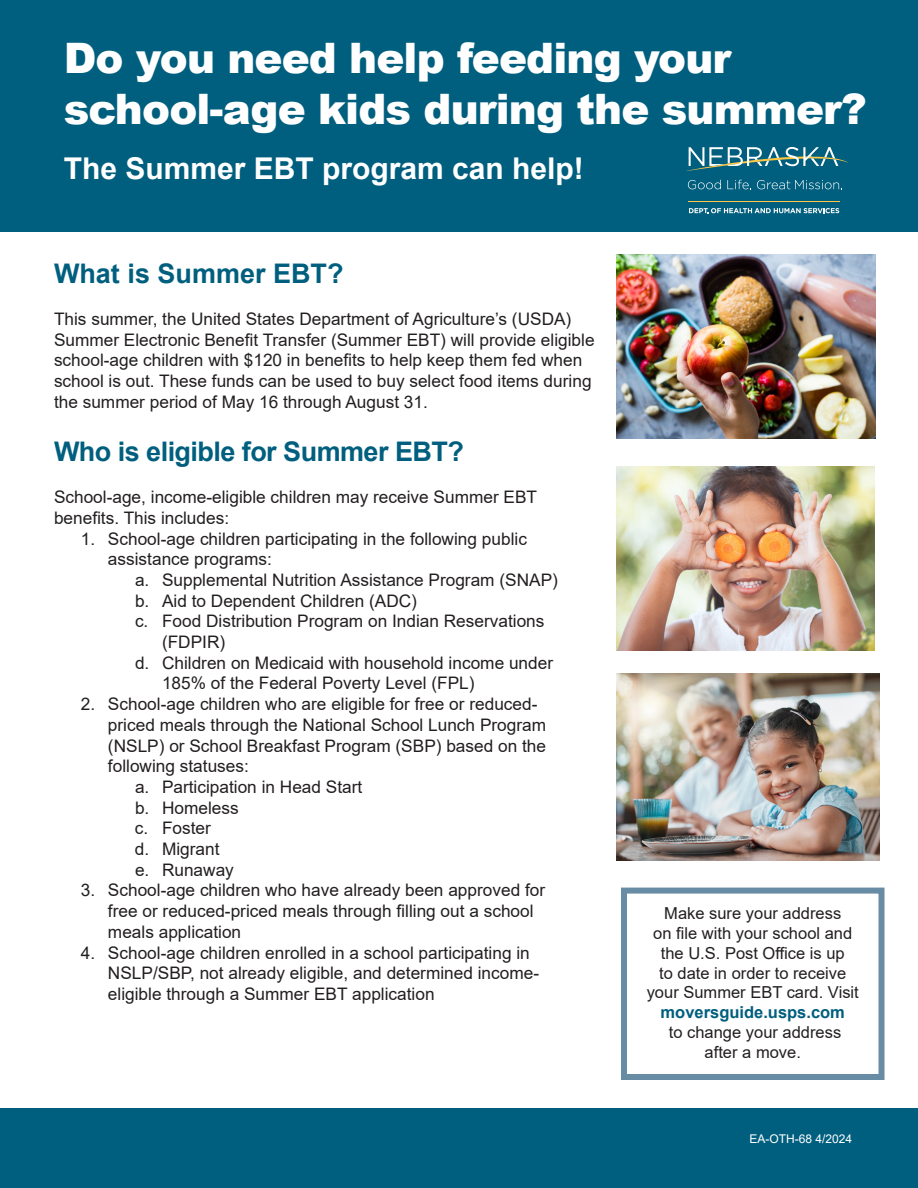
<style>
.page{position:relative;width:918px;height:1188px;background:#fff}
.page>*{position:absolute;margin:0;border:0;box-sizing:border-box;transform-origin:0 0}
.t1{font:900 42px/50.4px "Arial";letter-spacing:-.02em;color:#fff}
.t2{font:700 30px "Arial";color:#fff}
.t3{font:700 27px "Arial";letter-spacing:-.02em;color:#005f7e}
.t4{font:700 27px "Arial";color:#005f7e}
.t5{font:17.25px/20.7px "Arial";color:#231f20}
.t6{font:16.5px/19.8px "Arial";color:#231f20;text-align:center}
.t7{font:12px "Arial";color:#fff}
.s1{font-weight:700;color:#005f7e}
</style>
<div class="page">
<div style="left:0;top:0;width:918px;height:231px;background:#005f7e"></div>
<img style="left:617px;top:255px;width:259px;height:184px">
<img style="left:617px;top:674px;width:263px;height:187px">
<div style="left:0;top:1108px;width:918px;height:80px;background:#005f7e"></div>
<img style="left:617px;top:466px;width:258px;height:184px">
<div style="left:621px;top:888px;width:264px;height:192px;border:6px solid #678ca4"></div>
<hr style="left:689px;top:201px;width:151px;height:1px;background:#fec842">
<svg style="left:689px;top:208px;width:150px;height:5px"></svg>
<svg style="left:687px;top:147px;width:161px;height:24px"></svg>
<svg style="left:688px;top:180px;width:33px;height:9px"></svg>
<svg style="left:727px;top:180px;width:24px;height:9px"></svg>
<svg style="left:757px;top:180px;width:85px;height:9px"></svg>
<h1 class="t1" style="left:64px;top:32px;width:804px">Do you need help feeding your school-age kids during the summer?</h1>
<p class="t2" style="left:64px;top:148px;width:522px">The Summer EBT program can help!</p>
<h2 class="t4" style="left:54px;top:254px;width:291px">What is Summer EBT?</h2>
<p class="t5" style="left:54px;top:308px;width:542px">This summer, the United States Department of Agriculture’s (USDA)<br>Summer Electronic Benefit Transfer (Summer EBT) will provide eligible school-age children with $120 in benefits to help keep them fed when school is out. These funds can be used to buy select food items during the summer period of May 16 through August 31.</p>
<h2 class="t3" style="left:54px;top:432px;width:411px">Who is eligible for Summer EBT?</h2>
<p class="t5" style="left:54px;top:487px;width:485px">School-age, income-eligible children may receive Summer EBT benefits. This includes:</p>
<p class="t5" style="left:108px;top:528px;width:420px;text-indent:-27px">1. School-age children participating in the following public assistance programs:</p>
<p class="t5" style="left:135px;top:569px;width:424px">a. Supplemental Nutrition Assistance Program (SNAP)</p>
<p class="t5" style="left:135px;top:590px;width:284px">b. Aid to Dependent Children (ADC)</p>
<p class="t5" style="left:162px;top:611px;width:384px;text-indent:-27px">c. Food Distribution Program on Indian Reservations (FDPIR)</p>
<p class="t5" style="left:162px;top:652px;width:393px;text-indent:-27px">d. Children on Medicaid with household income under<br>185% of the Federal Poverty Level (FPL)</p>
<p class="t5" style="left:108px;top:694px;width:440px;text-indent:-27px">2. School-age children who are eligible for free or reduced&shy;priced meals through the National School Lunch Program (NSLP) or School Breakfast Program (SBP) based on the following statuses:</p>
<p class="t5" style="left:135px;top:776px;width:229px">a. Participation in Head Start</p>
<p class="t5" style="left:135px;top:797px;width:105px">b. Homeless</p>
<p class="t5" style="left:135px;top:818px;width:77px">c. Foster</p>
<p class="t5" style="left:135px;top:839px;width:86px">d. Migrant</p>
<p class="t5" style="left:135px;top:859px;width:100px">e. Runaway</p>
<p class="t5" style="left:108px;top:880px;width:439px;text-indent:-27px">3. School-age children who have already been approved for free or reduced-priced meals through filling out a school meals application</p>
<p class="t5" style="left:108px;top:942px;width:433px;text-indent:-27px">4. School-age children enrolled in a school participating in<br>NSLP/SBP, not already eligible, and determined income&shy;eligible through a Summer EBT application</p>
<p class="t6" style="left:647px;top:903px;width:214px">Make sure your address<br>on file with your school and the U.S. Post Office is up<br>to date in order to receive your Summer EBT card. Visit <span class="s1">moversguide.usps.com<br></span>to change your address<br>after a move.</p>
<p class="t7" style="left:749px;top:1130px;width:104px">EA-OTH-68 4/2024</p>
</div>
